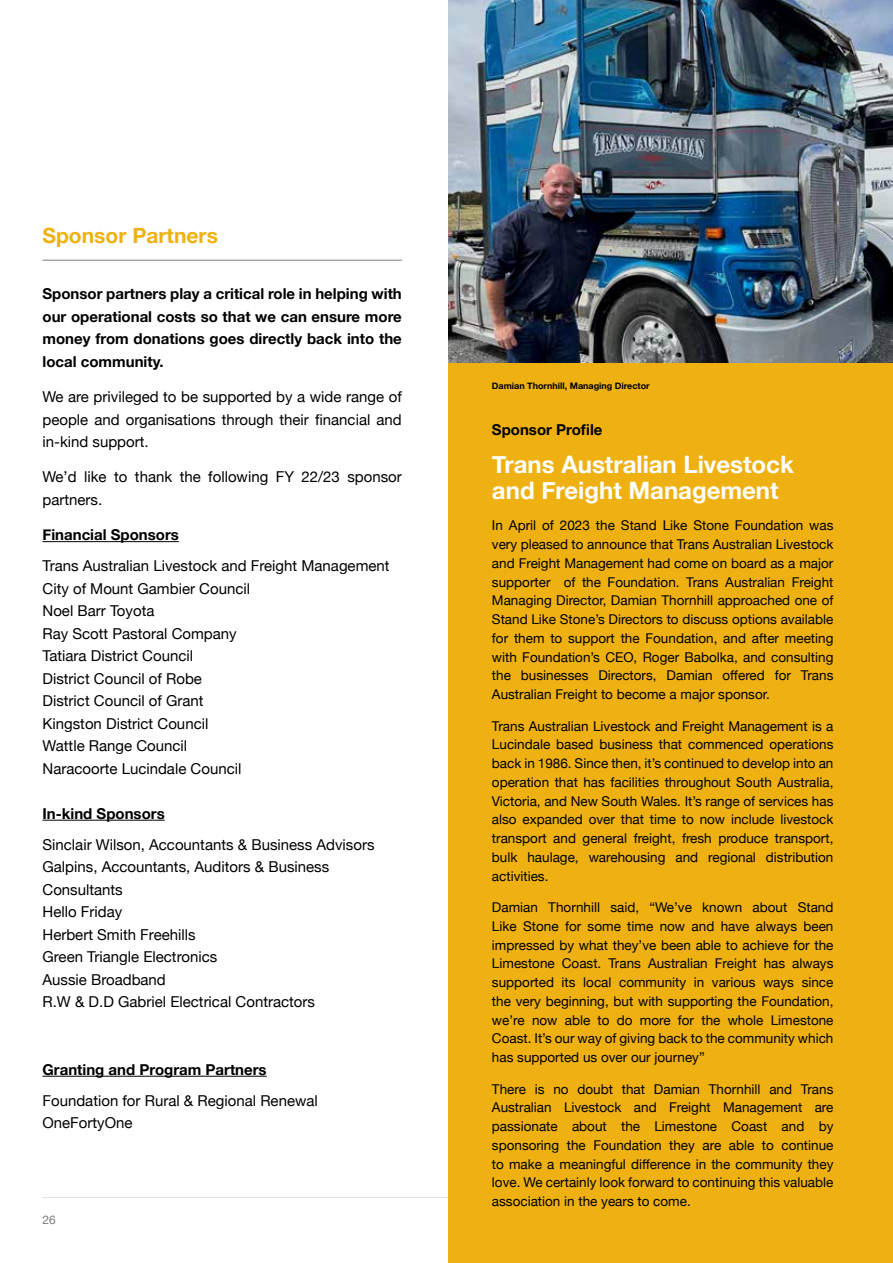
<style>
.page{position:relative;width:893px;height:1263px;background:#fff}
.page>*{position:absolute;margin:0;border:0;box-sizing:border-box;transform-origin:0 0}
.t1{font:700 24px/25.5px "Helvetica Neue";color:#fff}
.t2{font:700 21px "Helvetica Neue";color:#eeb111}
.t3{font:15px/22.5px "Helvetica Neue";color:#000}
.t4{font:700 15px/22.5px "Helvetica Neue";color:#000;text-align:justify}
.t5{font:13.5px/18.8px "Helvetica Neue";color:#000;text-align:justify}
.t6{font:12px "Helvetica Neue";color:#807b80}
.t7{font:700 9px "Helvetica Neue";color:#000}
</style>
<div class="page">
<hr style="left:43px;top:1197px;width:765px;height:1px;background:#e2dfe2">
<hr style="left:43px;top:260px;width:359px;height:1px;background:#807b80">
<hr style="left:43px;top:541px;width:136px;height:1px;background:#000">
<hr style="left:43px;top:820px;width:122px;height:1px;background:#000">
<hr style="left:43px;top:1076px;width:224px;height:1px;background:#000">
<div style="left:449px;top:298px;width:444px;height:965px;background:#eeb111"></div>
<img style="left:449px;top:0;width:444px;height:362px">
<h2 class="t2" style="left:43px;top:219px;width:177px">Sponsor Partners</h2>
<p class="t4" style="left:43px;top:283px;width:361px">Sponsor partners play a critical role in helping with our operational costs so that we can ensure more money from donations goes directly back into the local community.</p>
<p class="t3" style="left:43px;top:386px;width:361px;text-align:justify">We are privileged to be supported by a wide range of people and organisations through their financial and in-kind support.</p>
<p class="t3" style="left:43px;top:467px;width:361px">We’d like to thank the following FY 22/23 sponsor partners.</p>
<p class="t4" style="left:43px;top:524px;width:138px">Financial Sponsors</p>
<p class="t3" style="left:43px;top:555px;width:349px">Trans Australian Livestock and Freight Management<br>City of Mount Gambier Council<br>Noel Barr Toyota<br>Ray Scott Pastoral Company<br>Tatiara District Council<br>District Council of Robe<br>District Council of Grant<br>Kingston District Council<br>Wattle Range Council<br>Naracoorte Lucindale Council</p>
<p class="t4" style="left:43px;top:802px;width:124px">In-kind Sponsors</p>
<p class="t3" style="left:43px;top:834px;width:333px">Sinclair Wilson, Accountants &amp; Business Advisors<br>Galpins, Accountants, Auditors &amp; Business<br>Consultants<br>Hello Friday<br>Herbert Smith Freehills<br>Green Triangle Electronics<br>Aussie Broadband<br>R.W &amp; D.D Gabriel Electrical Contractors</p>
<p class="t4" style="left:43px;top:1058px;width:226px">Granting and Program Partners</p>
<p class="t3" style="left:43px;top:1090px;width:277px">Foundation for Rural &amp; Regional Renewal<br>OneFortyOne</p>
<p class="t6" style="left:43px;top:1211px;width:15px">26</p>
<p class="t7" style="left:492px;top:379px;width:159px">Damian Thornhill, Managing Director</p>
<p class="t4" style="left:492px;top:419px;width:112px">Sponsor Profile</p>
<h1 class="t1" style="left:492px;top:453px;width:303px">Trans Australian Livestock and Freight Management</h1>
<p class="t5" style="left:492px;top:517px;width:343px">In April of 2023 the Stand Like Stone Foundation was very pleased to announce that Trans Australian Livestock and Freight Management had come on board as a major supporter of the Foundation. Trans Australian Freight Managing Director, Damian Thornhill approached one of Stand Like Stone’s Directors to discuss options available for them to support the Foundation, and after meeting with Foundation’s CEO, Roger Babolka, and consulting the businesses Directors, Damian offered for Trans Australian Freight to become a major sponsor.</p>
<p class="t5" style="left:492px;top:717px;width:343px">Trans Australian Livestock and Freight Management is a Lucindale based business that commenced operations back in 1986. Since then, it’s continued to develop into an operation that has facilities throughout South Australia, Victoria, and New South Wales. It’s range of services has also expanded over that time to now include livestock transport and general freight, fresh produce transport, bulk haulage, warehousing and regional distribution activities.</p>
<p class="t5" style="left:492px;top:899px;width:343px">Damian Thornhill said, “We’ve known about Stand Like Stone for some time now and have always been impressed by what they’ve been able to achieve for the Limestone Coast. Trans Australian Freight has always supported its local community in various ways since the very beginning, but with supporting the Foundation, we’re now able to do more for the whole Limestone Coast. It’s our way of giving back to the community which has supported us over our journey”</p>
<p class="t5" style="left:492px;top:1080px;width:343px">There is no doubt that Damian Thornhill and Trans Australian Livestock and Freight Management are passionate about the Limestone Coast and by sponsoring the Foundation they are able to continue to make a meaningful difference in the community they love. We certainly look forward to continuing this valuable association in the years to come.</p>
</div>
